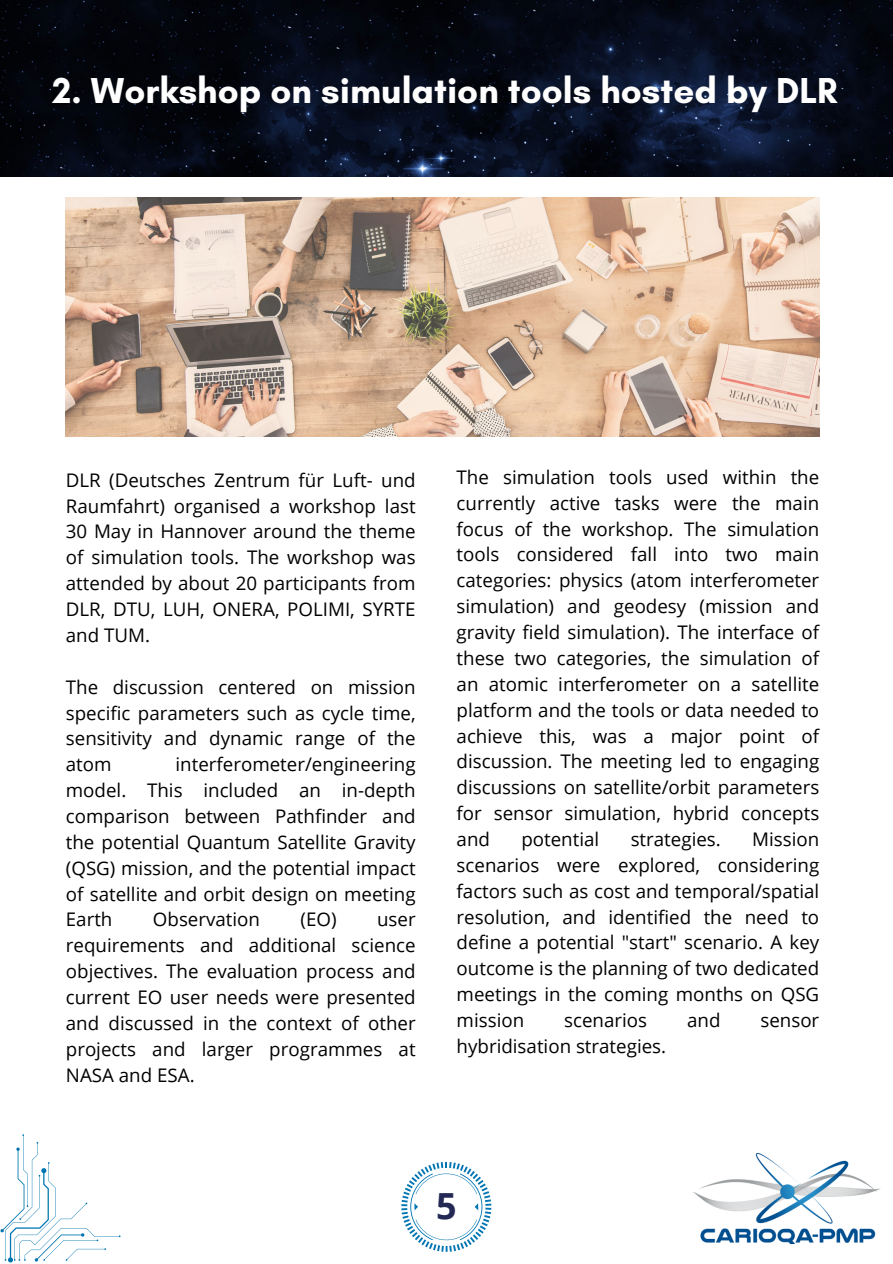
<style>
.page{position:relative;width:893px;height:1264px;background:#fff}
.page>*{position:absolute;margin:0;border:0;box-sizing:border-box;transform-origin:0 0}
.t1{font:700 36.75px "Glacial Indifference";color:#fff}
.t2{font:700 36px "Open Sans";color:#232954}
.t3{font:18.75px/25.8px "Open Sans";color:#000;text-align:justify}
</style>
<div class="page">
<img style="left:0;top:0;width:892px;height:177px">
<svg style="left:0;top:1134px;width:120px;height:128px"></svg>
<img style="left:693px;top:1153px;width:187px;height:90px">
<svg style="left:401px;top:1162px;width:90px;height:89px"></svg>
<img style="left:66px;top:198px;width:753px;height:238px">
<p class="t1" style="left:52px;top:68px;width:786px">2. Workshop on simulation tools hosted by DLR</p>
<p class="t3" style="left:66px;top:466px;width:351px">DLR (Deutsches Zentrum für Luft- und Raumfahrt) organised a workshop last 30 May in Hannover around the theme of simulation tools. The workshop was attended by about 20 participants from DLR, DTU, LUH, ONERA, POLIMI, SYRTE and TUM.</p>
<p class="t3" style="left:66px;top:673px;width:351px">The discussion centered on mission specific parameters such as cycle time, sensitivity and dynamic range of the atom</p>
<p class="t3" style="left:66px;top:751px;width:351px;text-indent:110px">interferometer/engineering model. This included an in-depth comparison between Pathfinder and the potential Quantum Satellite Gravity (QSG) mission, and the potential impact of satellite and orbit design on meeting Earth</p>
<p class="t3" style="left:153px;top:906px;width:109px">Observation</p>
<p class="t3" style="left:66px;top:906px;width:351px;text-indent:234px">(EO) user requirements and additional science objectives. The evaluation process and current EO user needs were presented and discussed in the context of other projects and larger programmes at NASA and ESA.</p>
<p class="t3" style="left:456px;top:463px;width:364px">The simulation tools used within the currently active tasks were the main focus of the workshop. The simulation tools considered fall into two main categories: physics (atom interferometer simulation) and geodesy (mission and gravity field simulation). The interface of these two categories, the simulation of an atomic interferometer on a satellite platform and the tools or data needed to achieve this, was a major point of discussion. The meeting led to engaging discussions on satellite/orbit parameters for sensor simulation, hybrid concepts and</p>
<p class="t3" style="left:521px;top:825px;width:79px">potential</p>
<p class="t3" style="left:630px;top:825px;width:92px">strategies.</p>
<p class="t3" style="left:456px;top:825px;width:364px;text-indent:295px">Mission scenarios were explored, considering factors such as cost and temporal/spatial resolution, and identified the need to define a potential "start" scenario. A key outcome is the planning of two dedicated meetings in the coming months on QSG mission</p>
<p class="t3" style="left:564px;top:1006px;width:84px">scenarios</p>
<p class="t3" style="left:687px;top:1006px;width:35px">and</p>
<p class="t3" style="left:760px;top:1006px;width:60px">sensor</p>
<p class="t3" style="left:456px;top:1032px;width:211px">hybridisation strategies.</p>
<p class="t2" style="left:436px;top:1180px;width:22px">5</p>
</div>
